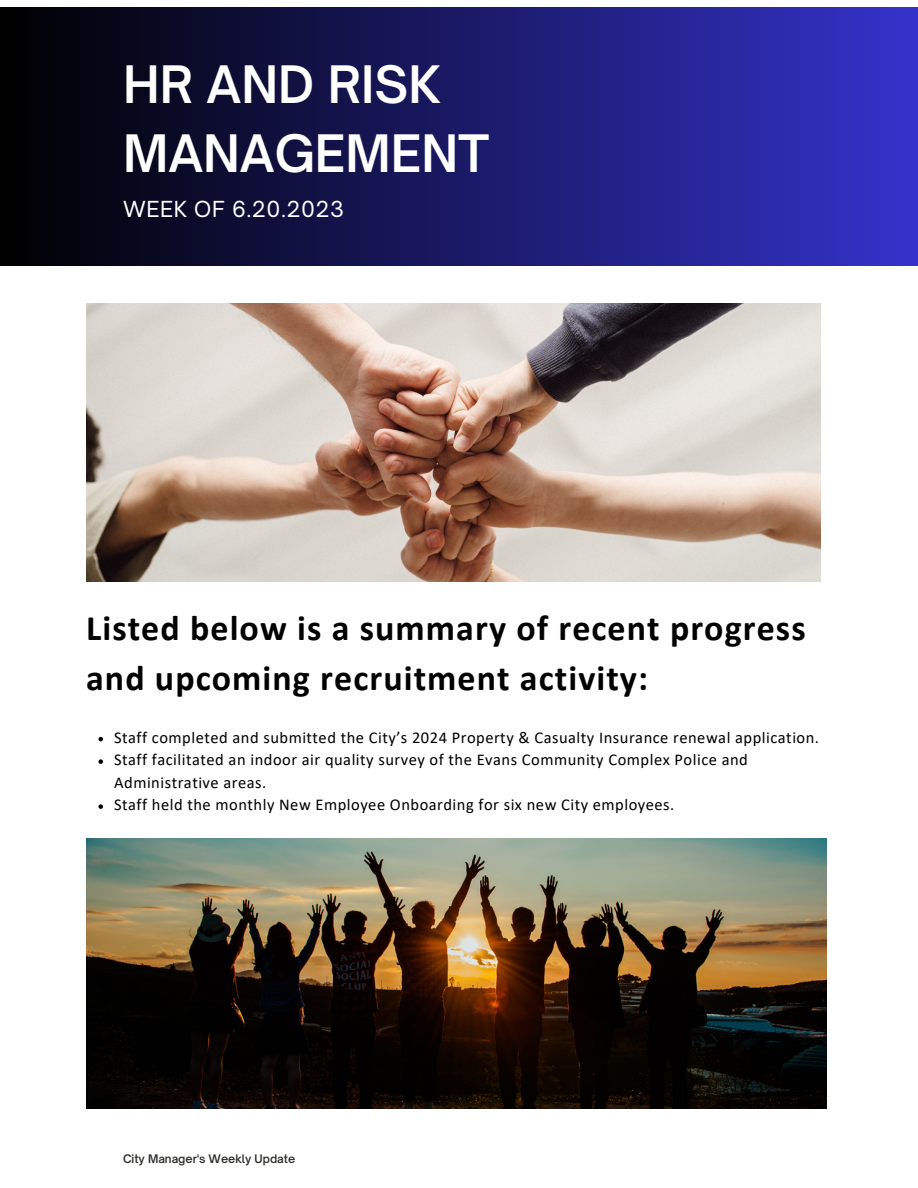
<style>
.page{position:relative;width:918px;height:1188px;background:#fff}
.page>*{position:absolute;margin:0;border:0;box-sizing:border-box;transform-origin:0 0}
.t1{font:600 49.35px/68.8px "Open Sauce One";color:#fff}
.t2{font:700 36px/49.5px "Calibri";letter-spacing:.03em;color:#000}
.t3{font:21.15px "Open Sauce One";letter-spacing:.03em;color:#fff}
.t4{font:16.5px/22.5px "Calibri";letter-spacing:.03em;color:#000}
.t5{font:600 11.25px "Open Sauce One";color:#2c2c29}
</style>
<div class="page">
<div style="left:0;top:8px;width:918px;height:258px;background:linear-gradient(to right,#000,#3432cb)"></div>
<img style="left:86px;top:304px;width:735px;height:278px">
<img style="left:86px;top:839px;width:740px;height:270px">
<svg style="left:99px;top:737px;width:4px;height:4px"></svg>
<svg style="left:99px;top:759px;width:4px;height:5px"></svg>
<svg style="left:99px;top:804px;width:4px;height:5px"></svg>
<p class="t1" style="left:123px;top:50px;width:368px">HR AND RISK<br>MANAGEMENT</p>
<p class="t3" style="left:123px;top:196px;width:222px">WEEK OF 6.20.2023</p>
<p class="t2" style="left:86px;top:606px;width:721px">Listed below is a summary of recent progress and upcoming recruitment activity:</p>
<p class="t4" style="left:114px;top:727px;width:706px">Staff completed and submitted the City’s 2024 Property &amp; Casualty Insurance renewal application.</p>
<p class="t4" style="left:114px;top:750px;width:635px">Staff facilitated an indoor air quality survey of the Evans Community Complex Police and<br>Administrative areas.</p>
<p class="t4" style="left:114px;top:795px;width:562px">Staff held the monthly New Employee Onboarding for six new City employees.</p>
<p class="t5" style="left:123px;top:1152px;width:174px">City Manager's Weekly Update</p>
</div>
